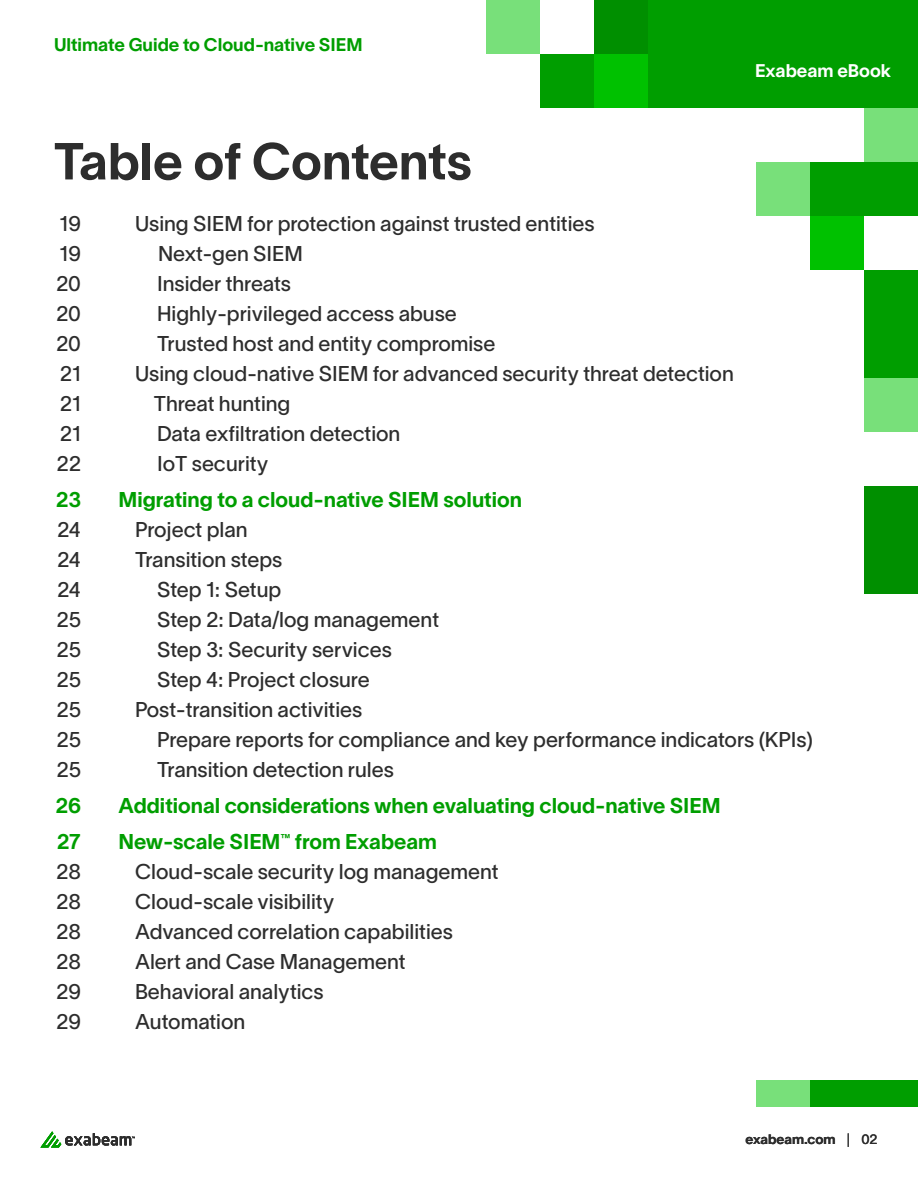
<style>
.page{position:relative;width:918px;height:1188px;background:#fff}
.page>*{position:absolute;margin:0;border:0;box-sizing:border-box;transform-origin:0 0}
.t1{font:51px "Lausanne 700";color:#2d2d2d}
.t2{font:21px/30px "Lausanne 400";color:#2d2d2d;text-align:justify}
.t3{font:21px/36px "Lausanne 700";color:#009e00}
.t4{font:18px "Lausanne 700";color:#009e00}
.t5{font:18px "Lausanne 700";color:#fff}
.t6{font:13.5px "Lausanne 700";color:#2d2d2d}
.s1{font-family:"Lausanne 400"}
</style>
<div class="page">
<div style="left:648px;top:0;width:270px;height:108px;background:#009e00"></div>
<div style="left:540px;top:54px;width:54px;height:54px;background:#009e00"></div>
<div style="left:486px;top:0;width:54px;height:54px;background:#78e07a"></div>
<div style="left:594px;top:54px;width:54px;height:54px;background:#00c100"></div>
<div style="left:594px;top:0;width:54px;height:54px;background:#008f00"></div>
<div style="left:864px;top:486px;width:54px;height:108px;background:#008f00"></div>
<div style="left:810px;top:162px;width:108px;height:54px;background:#009e00"></div>
<div style="left:864px;top:270px;width:54px;height:108px;background:#009e00"></div>
<div style="left:864px;top:378px;width:54px;height:54px;background:#78e07a"></div>
<div style="left:756px;top:162px;width:54px;height:54px;background:#78e07a"></div>
<div style="left:810px;top:216px;width:54px;height:54px;background:#00c100"></div>
<div style="left:864px;top:108px;width:54px;height:54px;background:#78e07a"></div>
<div style="left:810px;top:1080px;width:108px;height:27px;background:#009e00"></div>
<div style="left:756px;top:1080px;width:54px;height:27px;background:#78e07a"></div>
<svg style="left:40px;top:1131px;width:95px;height:16px"></svg>
<p class="t4" style="left:54px;top:33px;width:310px">Ultimate Guide to Cloud-native SIEM</p>
<h1 class="t1" style="left:54px;top:130px;width:419px">Table of Contents</h1>
<p class="t5" style="left:755px;top:60px;width:137px">Exabeam eBook</p>
<p class="t2" style="left:56px;top:208px;width:26px">19<br>19<br>20<br>20<br>20<br>21<br>21<br>21<br>22</p>
<p class="t3" style="left:56px;top:481px;width:27px">23</p>
<p class="t2" style="left:56px;top:514px;width:26px">24<br>24<br>24<br>25<br>25<br>25<br>25<br>25<br>25</p>
<p class="t3" style="left:55px;top:788px;width:27px">26<br>27</p>
<p class="t2" style="left:56px;top:856px;width:26px">28<br>28<br>28<br>28<br>29<br>29</p>
<p class="t2" style="left:135px;top:208px;width:461px">Using SIEM for protection against trusted entities</p>
<p class="t2" style="left:158px;top:238px;width:146px">Next-gen SIEM</p>
<p class="t2" style="left:157px;top:268px;width:136px">Insider threats</p>
<p class="t2" style="left:157px;top:298px;width:301px">Highly-privileged access abuse</p>
<p class="t2" style="left:157px;top:328px;width:340px">Trusted host and entity compromise</p>
<p class="t2" style="left:135px;top:358px;width:600px">Using cloud-native SIEM for advanced security threat detection</p>
<p class="t2" style="left:154px;top:388px;width:138px">Threat hunting</p>
<p class="t2" style="left:157px;top:418px;width:245px">Data exfiltration detection</p>
<p class="t2" style="left:157px;top:448px;width:113px">IoT security</p>
<p class="t3" style="left:118px;top:481px;width:405px">Migrating to a cloud-native SIEM solution</p>
<p class="t2" style="left:135px;top:514px;width:114px">Project plan</p>
<p class="t2" style="left:135px;top:544px;width:149px">Transition steps</p>
<p class="t2" style="left:157px;top:574px;width:126px">Step 1: Setup</p>
<p class="t2" style="left:157px;top:604px;width:284px">Step 2: Data/log management</p>
<p class="t2" style="left:157px;top:634px;width:236px">Step 3: Security services</p>
<p class="t2" style="left:157px;top:664px;width:214px">Step 4: Project closure</p>
<p class="t2" style="left:135px;top:694px;width:229px">Post-transition activities</p>
<p class="t2" style="left:157px;top:724px;width:657px">Prepare reports for compliance and key performance indicators (KPIs)</p>
<p class="t2" style="left:157px;top:754px;width:238px">Transition detection rules</p>
<p class="t3" style="left:118px;top:787px;width:604px">Additional considerations when evaluating cloud-native SIEM<br>New-scale SIEM™ from Exabeam</p>
<p class="t2" style="left:135px;top:856px;width:365px;text-align:left">Cloud-scale security log management<br>Cloud-scale visibility<br>Advanced correlation capabilities<br>Alert and Case Management<br>Behavioral analytics<br>Automation</p>
<p class="t6" style="left:745px;top:1130px;width:134px">exabeam.com <span class="s1">| 02</span></p>
</div>
